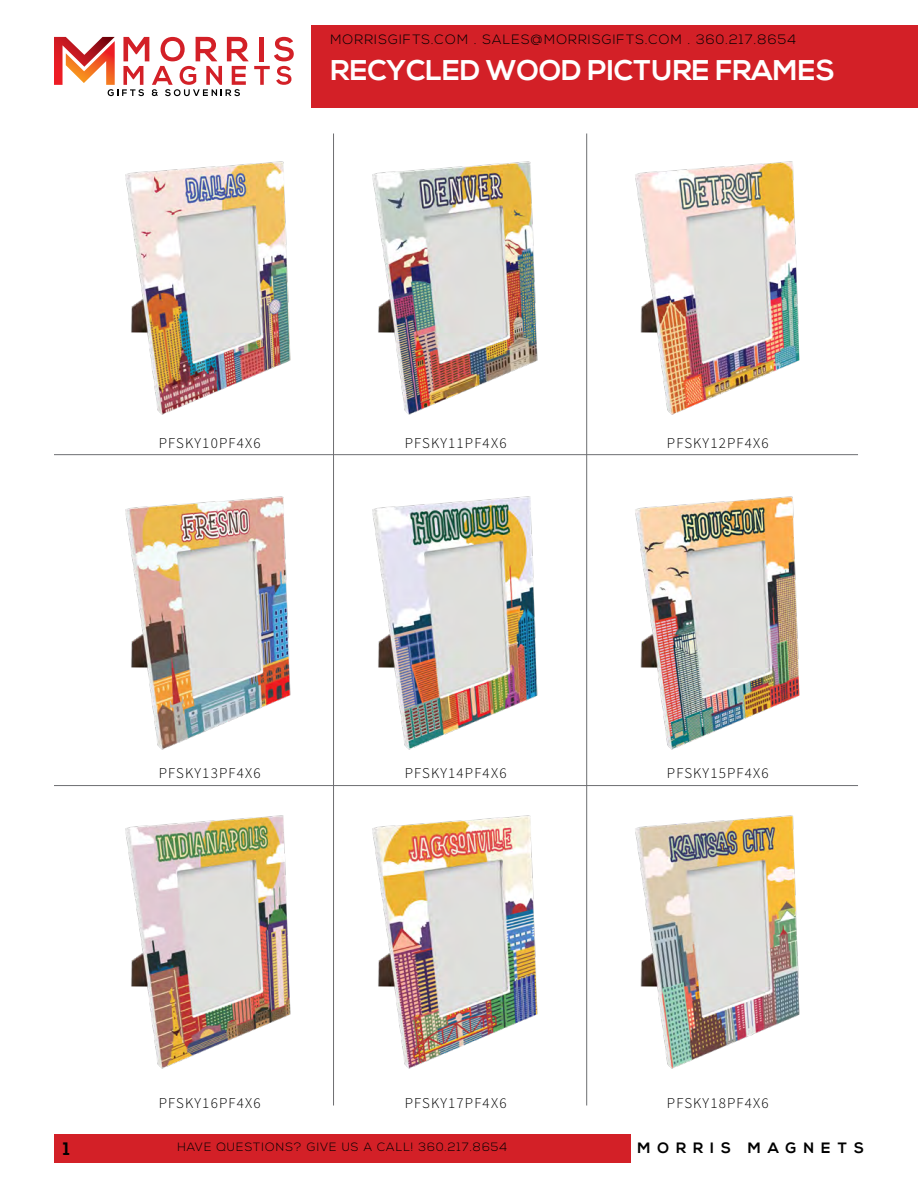
<style>
.page{position:relative;width:918px;height:1188px;background:#fff}
.page>*{position:absolute;margin:0;border:0;box-sizing:border-box;transform-origin:0 0}
.t1{font:700 28.5px "Nexa";color:#fff}
.t2{font:700 18px "Nexa";color:#000}
.t3{font:300 15px "Source Sans Pro";letter-spacing:.08em;color:#000}
.t4{font:700 15px "Nexa";letter-spacing:.46em;color:#000}
.t5{font:300 13.5px "Nexa";letter-spacing:.08em;color:#000}
.t6{font:300 12px "Nexa";letter-spacing:.08em;color:#000}
</style>
<div class="page">
<div style="left:311px;top:26px;width:607px;height:82px;background:#d32027"></div>
<div style="left:54px;top:1134px;width:577px;height:28px;background:#d32027"></div>
<svg style="left:54px;top:37px;width:240px;height:59px"></svg>
<img style="left:125px;top:496px;width:166px;height:254px">
<img style="left:125px;top:161px;width:166px;height:254px">
<img style="left:125px;top:815px;width:166px;height:254px">
<img style="left:372px;top:496px;width:166px;height:254px">
<img style="left:587px;top:484px;width:213px;height:277px">
<img style="left:372px;top:161px;width:166px;height:254px">
<img style="left:587px;top:149px;width:213px;height:276px">
<img style="left:372px;top:815px;width:166px;height:254px">
<img style="left:587px;top:803px;width:213px;height:277px">
<hr style="left:586px;top:134px;width:1px;height:972px;background:#6d6e71">
<hr style="left:333px;top:134px;width:1px;height:972px;background:#6d6e71">
<hr style="left:54px;top:454px;width:804px;height:1px;background:#6d6e71">
<hr style="left:54px;top:785px;width:804px;height:1px;background:#6d6e71">
<p class="t5" style="left:330px;top:31px;width:467px">MORRISGIFTS.COM . SALES@MORRISGIFTS.COM . 360.217.8654</p>
<h1 class="t1" style="left:330px;top:54px;width:506px">RECYCLED WOOD PICTURE FRAMES</h1>
<p class="t3" style="left:159px;top:433px;width:103px">PFSKY10PF4X6</p>
<p class="t3" style="left:405px;top:433px;width:103px">PFSKY11PF4X6</p>
<p class="t3" style="left:667px;top:433px;width:103px">PFSKY12PF4X6</p>
<p class="t3" style="left:159px;top:764px;width:103px">PFSKY13PF4X6</p>
<p class="t3" style="left:405px;top:764px;width:103px">PFSKY14PF4X6</p>
<p class="t3" style="left:667px;top:764px;width:103px">PFSKY15PF4X6</p>
<p class="t3" style="left:159px;top:1094px;width:103px">PFSKY16PF4X6</p>
<p class="t3" style="left:405px;top:1094px;width:103px">PFSKY17PF4X6</p>
<p class="t3" style="left:667px;top:1094px;width:103px">PFSKY18PF4X6</p>
<p class="t2" style="left:63px;top:1139px;width:8px">1</p>
<p class="t6" style="left:177px;top:1140px;width:331px">HAVE QUESTIONS? GIVE US A CALL! 360.217.8654</p>
<p class="t4" style="left:638px;top:1139px;width:228px">MORRIS MAGNETS</p>
</div>
